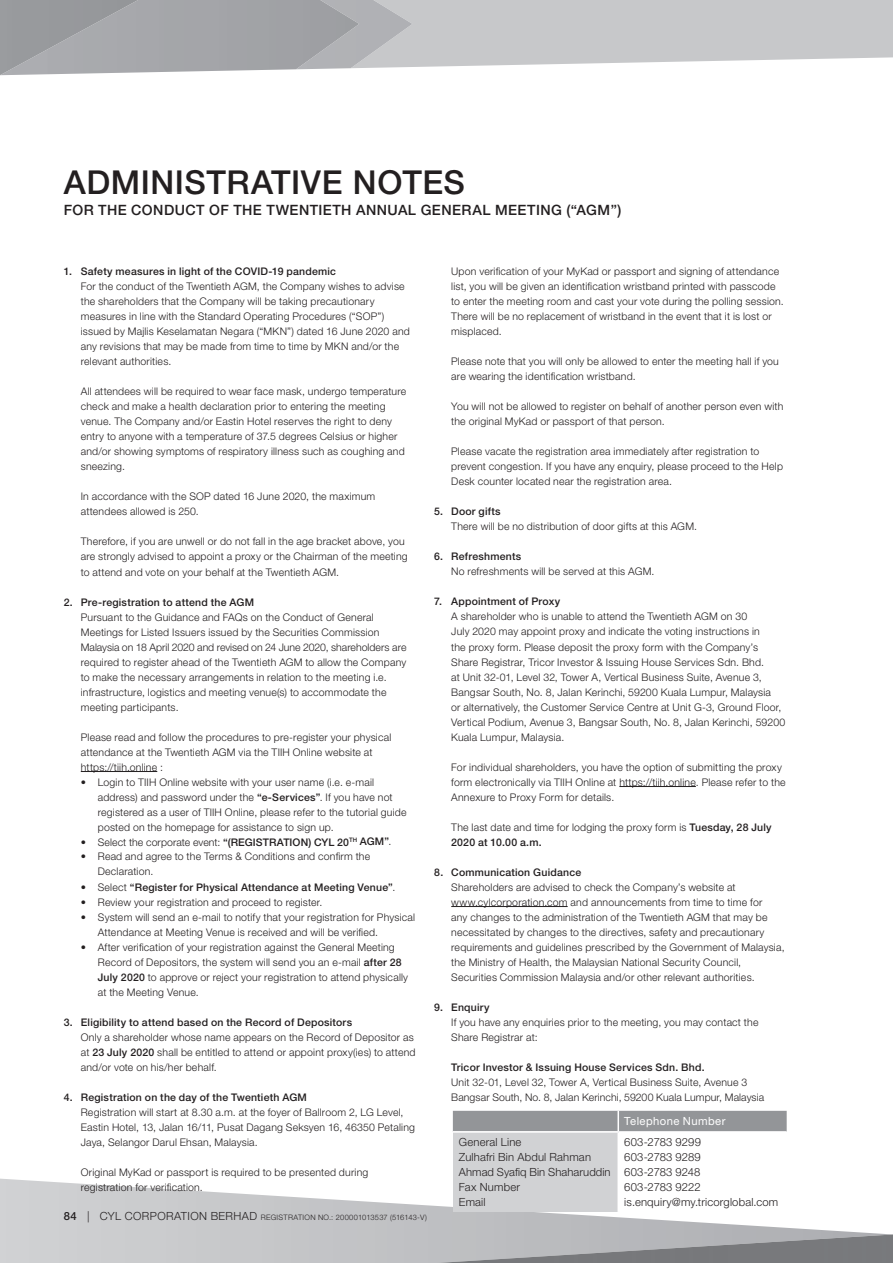
<style>
.page{position:relative;width:893px;height:1263px;background:#fff}
.page>*{position:absolute;margin:0;border:0;box-sizing:border-box;transform-origin:0 0}
.t1{font:500 33px "Helvetica Neue LT Std";letter-spacing:.015em;color:#231f20}
.t2{font:500 14.25px "Helvetica Neue LT Std";letter-spacing:.03em;color:#231f20}
.t3{font:300 11.25px/15px "Helvetica Neue LT Std";letter-spacing:.015em;color:#231f20}
.t4{font:11.25px "Helvetica Neue LT Std";letter-spacing:.035em;color:#fff}
.t5{font:300 10.5px/15px "Helvetica Neue LT Std";letter-spacing:.02em;color:#231f20}
.t6{font:500 10.5px "Helvetica Neue LT Std";letter-spacing:.02em;color:#231f20}
.t7{font:300 7.5px "Helvetica Neue LT Std";letter-spacing:.04em;color:#231f20}
.s1{font-weight:500}
.s2{font-weight:300}
.s3{font-weight:500;font-size:11.25px}
.s4{font-size:11.25px}
</style>
<div class="page">
<svg style="left:0;top:1178px;width:884px;height:85px"></svg>
<img style="left:441px;top:1234px;width:452px;height:29px">
<svg style="left:412px;top:0;width:481px;height:67px;background:#cbcbcd"></svg>
<img style="left:359px;top:0;width:53px;height:68px">
<img style="left:138px;top:0;width:221px;height:73px">
<img style="left:0;top:0;width:138px;height:75px">
<hr style="left:81px;top:771px;width:76px;height:1px;background:#231f20">
<hr style="left:619px;top:786px;width:77px;height:1px;background:#231f20">
<hr style="left:451px;top:906px;width:117px;height:1px;background:#231f20">
<div style="left:453px;top:1111px;width:334px;height:20px;background:#939598"></div>
<div style="left:453px;top:1132px;width:165px;height:80px;background:#d1d2d4"></div>
<hr style="left:617px;top:1111px;width:2px;height:20px;background:#fff">
<hr style="left:453px;top:1131px;width:165px;height:2px;background:#fff">
<hr style="left:617px;top:1133px;width:2px;height:79px;background:#fff">
<h1 class="t1" style="left:64px;top:162px;width:402px">ADMINISTRATIVE NOTES</h1>
<h2 class="t2" style="left:64px;top:201px;width:559px">FOR THE CONDUCT OF THE TWENTIETH ANNUAL GENERAL MEETING (“AGM”)</h2>
<p class="t6" style="left:64px;top:265px;width:274px">1. Safety measures in light of the COVID-19 pandemic</p>
<p class="t5" style="left:81px;top:279px;width:331px">For the conduct of the Twentieth AGM, the Company wishes to advise the shareholders that the Company will be taking precautionary measures in line with the Standard Operating Procedures (“SOP”) issued by Majlis Keselamatan Negara (“MKN”) dated 16 June 2020 and any revisions that may be made from time to time by MKN and/or the relevant authorities.</p>
<p class="t5" style="left:81px;top:384px;width:327px">All attendees will be required to wear face mask, undergo temperature check and make a health declaration prior to entering the meeting venue. The Company and/or Eastin Hotel reserves the right to deny entry to anyone with a temperature of 37.5 degrees Celsius or higher and/or showing symptoms of respiratory illness such as coughing and sneezing.</p>
<p class="t5" style="left:81px;top:489px;width:296px">In accordance with the SOP dated 16 June 2020, the maximum attendees allowed is 250.</p>
<p class="t5" style="left:81px;top:534px;width:328px">Therefore, if you are unwell or do not fall in the age bracket above, you are strongly advised to appoint a proxy or the Chairman of the meeting to attend and vote on your behalf at the Twentieth AGM.</p>
<p class="t6" style="left:64px;top:595px;width:192px">2. Pre-registration to attend the AGM</p>
<p class="t5" style="left:81px;top:609px;width:327px">Pursuant to the Guidance and FAQs on the Conduct of General Meetings for Listed Issuers issued by the Securities Commission Malaysia on 18 April 2020 and revised on 24 June 2020, shareholders are required to register ahead of the Twentieth AGM to allow the Company to make the necessary arrangements in relation to the meeting i.e. infrastructure, logistics and meeting venue(s) to accommodate the meeting participants.</p>
<p class="t5" style="left:81px;top:729px;width:312px">Please read and follow the procedures to pre-register your physical attendance at the Twentieth AGM via the TIIH Online website at https://tiih.online :</p>
<p class="t5" style="left:98px;top:774px;width:310px;text-indent:-17px">• Login to TIIH Online website with your user name (i.e. e-mail address) and password under the <span class="s1">“e-Services”</span>. If you have not registered as a user of TIIH Online, please refer to the tutorial guide posted on the homepage for assistance to sign up.</p>
<p class="t5" style="left:81px;top:834px;width:312px">• Select the corporate event: <span class="s1">“(REGISTRATION) CYL 20</span><sup>TH</sup> <span class="s1">AGM”</span>.</p>
<p class="t5" style="left:98px;top:849px;width:274px;text-indent:-17px">• Read and agree to the Terms &amp; Conditions and confirm the<br>Declaration.</p>
<p class="t6" style="left:81px;top:880px;width:316px"><span class="s2">• Select</span> “Register for Physical Attendance at Meeting Venue”<span class="s2">.</span></p>
<p class="t5" style="left:81px;top:894px;width:243px">• Review your registration and proceed to register.</p>
<p class="t5" style="left:98px;top:909px;width:319px;text-indent:-17px">• System will send an e-mail to notify that your registration for Physical<br>Attendance at Meeting Venue is received and will be verified.</p>
<p class="t5" style="left:98px;top:939px;width:312px;text-indent:-17px">• After verification of your registration against the General Meeting Record of Depositors, the system will send you an e-mail <span class="s1">after 28<br>July 2020</span> to approve or reject your registration to attend physically at the Meeting Venue.</p>
<p class="t6" style="left:64px;top:1015px;width:290px">3. Eligibility to attend based on the Record of Depositors</p>
<p class="t5" style="left:81px;top:1029px;width:336px">Only a shareholder whose name appears on the Record of Depositor as at <span class="s1">23 July 2020</span> shall be entitled to attend or appoint proxy(ies) to attend and/or vote on his/her behalf.</p>
<p class="t6" style="left:64px;top:1090px;width:245px">4. Registration on the day of the Twentieth AGM</p>
<p class="t5" style="left:81px;top:1104px;width:336px">Registration will start at 8.30 a.m. at the foyer of Ballroom 2, LG Level,<br>Eastin Hotel, 13, Jalan 16/11, Pusat Dagang Seksyen 16, 46350 Petaling<br>Jaya, Selangor Darul Ehsan, Malaysia.</p>
<p class="t5" style="left:81px;top:1164px;width:289px">Original MyKad or passport is required to be presented during registration for verification.</p>
<p class="t7" style="left:64px;top:1213px;width:365px"><span class="s3">84</span> <span class="s4">| CYL CORPORATION BERHAD</span> REGISTRATION NO.: 200001013537 (516143-V)</p>
<p class="t5" style="left:451px;top:264px;width:334px">Upon verification of your MyKad or passport and signing of attendance list, you will be given an identification wristband printed with passcode to enter the meeting room and cast your vote during the polling session.<br>There will be no replacement of wristband in the event that it is lost or misplaced.</p>
<p class="t5" style="left:451px;top:354px;width:329px">Please note that you will only be allowed to enter the meeting hall if you are wearing the identification wristband.</p>
<p class="t5" style="left:451px;top:399px;width:334px">You will not be allowed to register on behalf of another person even with the original MyKad or passport of that person.</p>
<p class="t5" style="left:451px;top:444px;width:333px">Please vacate the registration area immediately after registration to prevent congestion. If you have any enquiry, please proceed to the Help<br>Desk counter located near the registration area.</p>
<p class="t6" style="left:434px;top:505px;width:68px">5. Door gifts</p>
<p class="t5" style="left:451px;top:519px;width:247px">There will be no distribution of door gifts at this AGM.</p>
<p class="t6" style="left:434px;top:550px;width:88px">6. Refreshments</p>
<p class="t5" style="left:451px;top:564px;width:205px">No refreshments will be served at this AGM.</p>
<p class="t6" style="left:434px;top:595px;width:128px">7. Appointment of Proxy</p>
<p class="t5" style="left:451px;top:609px;width:336px">A shareholder who is unable to attend the Twentieth AGM on 30<br>July 2020 may appoint proxy and indicate the voting instructions in<br>the proxy form. Please deposit the proxy form with the Company’s Share Registrar, Tricor Investor &amp; Issuing House Services Sdn. Bhd.<br>at Unit 32-01, Level 32, Tower A, Vertical Business Suite, Avenue 3, Bangsar South, No. 8, Jalan Kerinchi, 59200 Kuala Lumpur, Malaysia<br>or alternatively, the Customer Service Centre at Unit G-3, Ground Floor, Vertical Podium, Avenue 3, Bangsar South, No. 8, Jalan Kerinchi, 59200<br>Kuala Lumpur, Malaysia.</p>
<p class="t5" style="left:451px;top:759px;width:336px">For individual shareholders, you have the option of submitting the proxy form electronically via TIIH Online at https://tiih.online. Please refer to the<br>Annexure to Proxy Form for details.</p>
<p class="t5" style="left:451px;top:819px;width:322px">The last date and time for lodging the proxy form is <span class="s1">Tuesday, 28 July<br>2020 at 10.00 a.m.</span></p>
<p class="t6" style="left:434px;top:865px;width:149px">8. Communication Guidance</p>
<p class="t5" style="left:451px;top:879px;width:335px">Shareholders are advised to check the Company’s website at www.cylcorporation.com and announcements from time to time for<br>any changes to the administration of the Twentieth AGM that may be necessitated by changes to the directives, safety and precautionary requirements and guidelines prescribed by the Government of Malaysia, the Ministry of Health, the Malaysian National Security Council, Securities Commission Malaysia and/or other relevant authorities.</p>
<p class="t6" style="left:434px;top:1000px;width:57px">9. Enquiry</p>
<p class="t5" style="left:451px;top:1014px;width:309px">If you have any enquiries prior to the meeting, you may contact the<br>Share Registrar at:</p>
<p class="t6" style="left:451px;top:1060px;width:255px">Tricor Investor &amp; Issuing House Services Sdn. Bhd.</p>
<p class="t5" style="left:451px;top:1074px;width:314px">Unit 32-01, Level 32, Tower A, Vertical Business Suite, Avenue 3<br>Bangsar South, No. 8, Jalan Kerinchi, 59200 Kuala Lumpur, Malaysia</p>
<p class="t4" style="left:624px;top:1114px;width:103px">Telephone Number</p>
<p class="t3" style="left:459px;top:1134px;width:153px">General Line<br>Zulhafri Bin Abdul Rahman<br>Ahmad Syafiq Bin Shaharuddin<br>Fax Number<br>Email</p>
<p class="t3" style="left:624px;top:1134px;width:155px">603-2783 9299<br>603-2783 9289<br>603-2783 9248<br>603-2783 9222 is.enquiry@my.tricorglobal.com</p>
</div>
